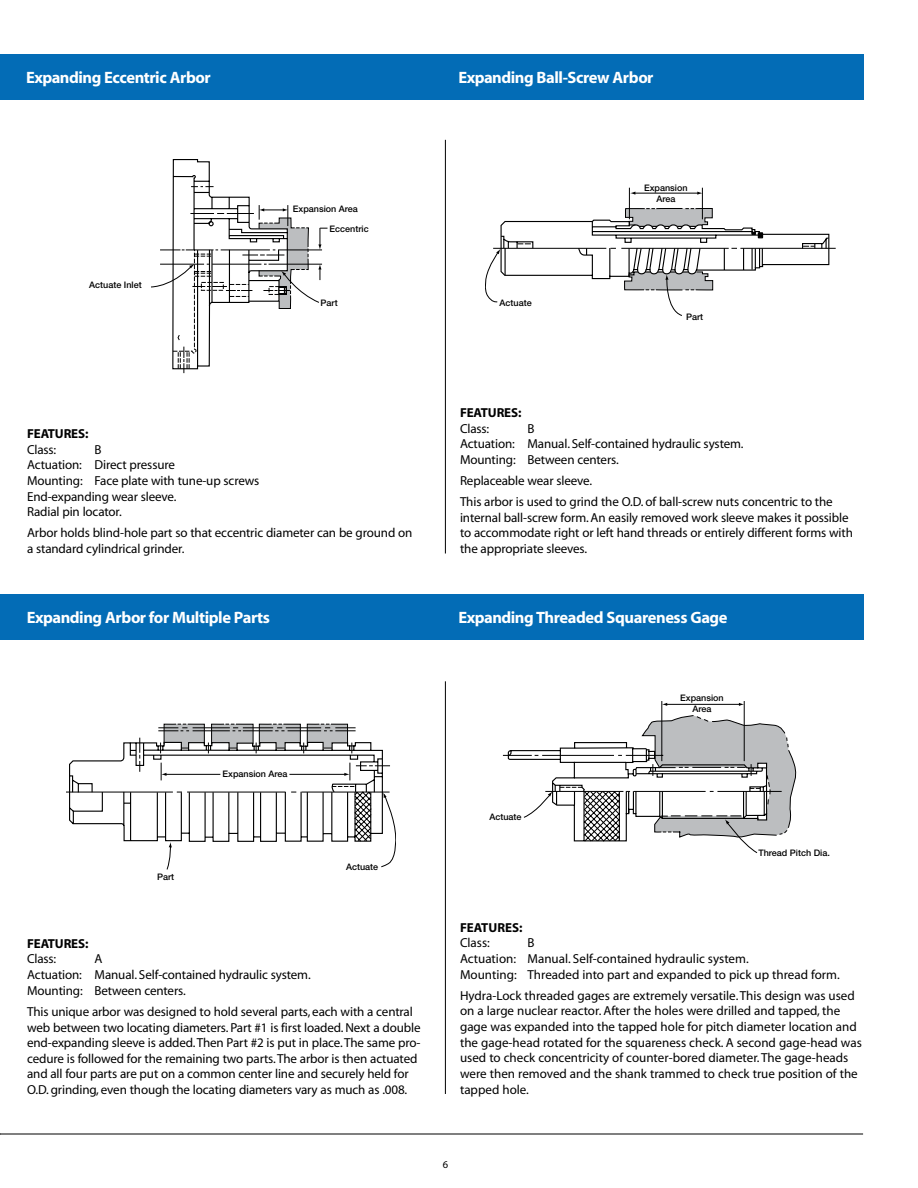
<style>
.page{position:relative;width:918px;height:1188px;background:#fff}
.page>*{position:absolute;margin:0;border:0;box-sizing:border-box;transform-origin:0 0}
.t1{font:700 16.5px "Myriad";letter-spacing:-.025em;color:#fff}
.t2{font:13.05px/15.6px "Myriad";letter-spacing:-.01em;color:#000}
.t3{font:700 13.05px "Myriad";letter-spacing:-.01em;color:#000}
.t4{font:10.5px "Myriad";color:#000}
.t5{font:500 9px/19.2px "Helvetica Neue";color:#000;text-align:center}
</style>
<div class="page">
<hr style="left:0;top:1134px;width:863px;height:1px;background:#000">
<div style="left:0;top:594px;width:864px;height:45px;background:#036cb6"></div>
<div style="left:0;top:54px;width:864px;height:45px;background:#036cb6"></div>
<hr style="left:445px;top:140px;width:1px;height:414px;background:#000">
<svg style="left:151px;top:159px;width:177px;height:214px"></svg>
<hr style="left:629px;top:188px;width:1px;height:31px;background:#000">
<hr style="left:702px;top:188px;width:1px;height:31px;background:#000">
<hr style="left:740px;top:248px;width:96px;height:1px;background:#000">
<svg style="left:485px;top:192px;width:345px;height:124px"></svg>
<hr style="left:445px;top:681px;width:1px;height:413px;background:#000">
<svg style="left:66px;top:724px;width:330px;height:146px"></svg>
<svg style="left:502px;top:701px;width:295px;height:152px"></svg>
<p class="t1" style="left:26px;top:69px;width:186px">Expanding Eccentric Arbor</p>
<p class="t1" style="left:458px;top:69px;width:197px">Expanding Ball-Screw Arbor</p>
<p class="t5" style="left:89px;top:275px;width:54px">Actuate Inlet</p>
<p class="t5" style="left:330px;top:200px;width:41px;text-align:left;text-indent:-37px">Expansion Area<br>Eccentric</p>
<p class="t5" style="left:321px;top:293px;width:19px">Part</p>
<p class="t3" style="left:27px;top:427px;width:63px">FEATURES:</p>
<p class="t2" style="left:27px;top:442px;width:31px">Class:</p>
<p class="t2" style="left:27px;top:442px;width:234px;text-indent:67px">B<br>Actuation: Direct pressure<br>Mounting: Face plate with tune-up screws<br>End-expanding wear sleeve.<br>Radial pin locator.</p>
<p class="t2" style="left:27px;top:526px;width:387px">Arbor holds blind-hole part so that eccentric diameter can be ground on a standard cylindrical grinder.</p>
<p class="t5" style="left:500px;top:293px;width:34px">Actuate</p>
<p class="t5" style="left:644px;top:182px;width:45px;line-height:10.8px">Expansion<br>Area</p>
<p class="t5" style="left:686px;top:307px;width:19px">Part</p>
<p class="t3" style="left:460px;top:406px;width:63px">FEATURES:</p>
<p class="t2" style="left:460px;top:421px;width:31px">Class:</p>
<p class="t2" style="left:460px;top:421px;width:285px;text-indent:67px">B<br>Actuation: Manual. Self-contained hydraulic system.<br>Mounting: Between centers.</p>
<p class="t2" style="left:460px;top:471px;width:374px;line-height:21px">Replaceable wear sleeve.<br>This arbor is used to grind the O.D. of ball-screw nuts concentric to the</p>
<p class="t2" style="left:460px;top:510px;width:394px">internal ball-screw form. An easily removed work sleeve makes it possible to accommodate right or left hand threads or entirely different forms with the appropriate sleeves.</p>
<p class="t1" style="left:27px;top:609px;width:245px">Expanding Arbor for Multiple Parts</p>
<p class="t1" style="left:458px;top:609px;width:271px">Expanding Threaded Squareness Gage</p>
<p class="t5" style="left:157px;top:867px;width:19px">Part</p>
<p class="t5" style="left:223px;top:764px;width:67px">Expansion Area</p>
<p class="t5" style="left:346px;top:857px;width:34px">Actuate</p>
<p class="t3" style="left:27px;top:937px;width:63px">FEATURES:</p>
<p class="t2" style="left:27px;top:952px;width:31px">Class:</p>
<p class="t2" style="left:27px;top:952px;width:285px;text-indent:67px">A<br>Actuation: Manual. Self-contained hydraulic system.<br>Mounting: Between centers.</p>
<p class="t2" style="left:27px;top:1004px;width:395px">This unique arbor was designed to hold several parts, each with a central web between two locating diameters. Part #1 is first loaded. Next a double end-expanding sleeve is added. Then Part #2 is put in place. The same pro&shy;cedure is followed for the remaining two parts. The arbor is then actuated and all four parts are put on a common center line and securely held for O.D. grinding, even though the locating diameters vary as much as .008.</p>
<p class="t5" style="left:489px;top:807px;width:34px">Actuate</p>
<p class="t5" style="left:680px;top:692px;width:45px;line-height:11.2px">Expansion<br>Area</p>
<p class="t5" style="left:758px;top:843px;width:73px">Thread Pitch Dia.</p>
<p class="t3" style="left:460px;top:921px;width:64px">FEATURES:</p>
<p class="t2" style="left:460px;top:936px;width:31px">Class:</p>
<p class="t2" style="left:460px;top:936px;width:381px;text-indent:67px">B<br>Actuation: Manual. Self-contained hydraulic system.<br>Mounting: Threaded into part and expanded to pick up thread form.</p>
<p class="t2" style="left:460px;top:988px;width:403px">Hydra-Lock threaded gages are extremely versatile. This design was used on a large nuclear reactor. After the holes were drilled and tapped, the gage was expanded into the tapped hole for pitch diameter location and the gage-head rotated for the squareness check. A second gage-head was used to check concentricity of counter-bored diameter. The gage-heads were then removed and the shank trammed to check true position of the tapped hole.</p>
<p class="t4" style="left:443px;top:1159px;width:7px">6</p>
</div>
